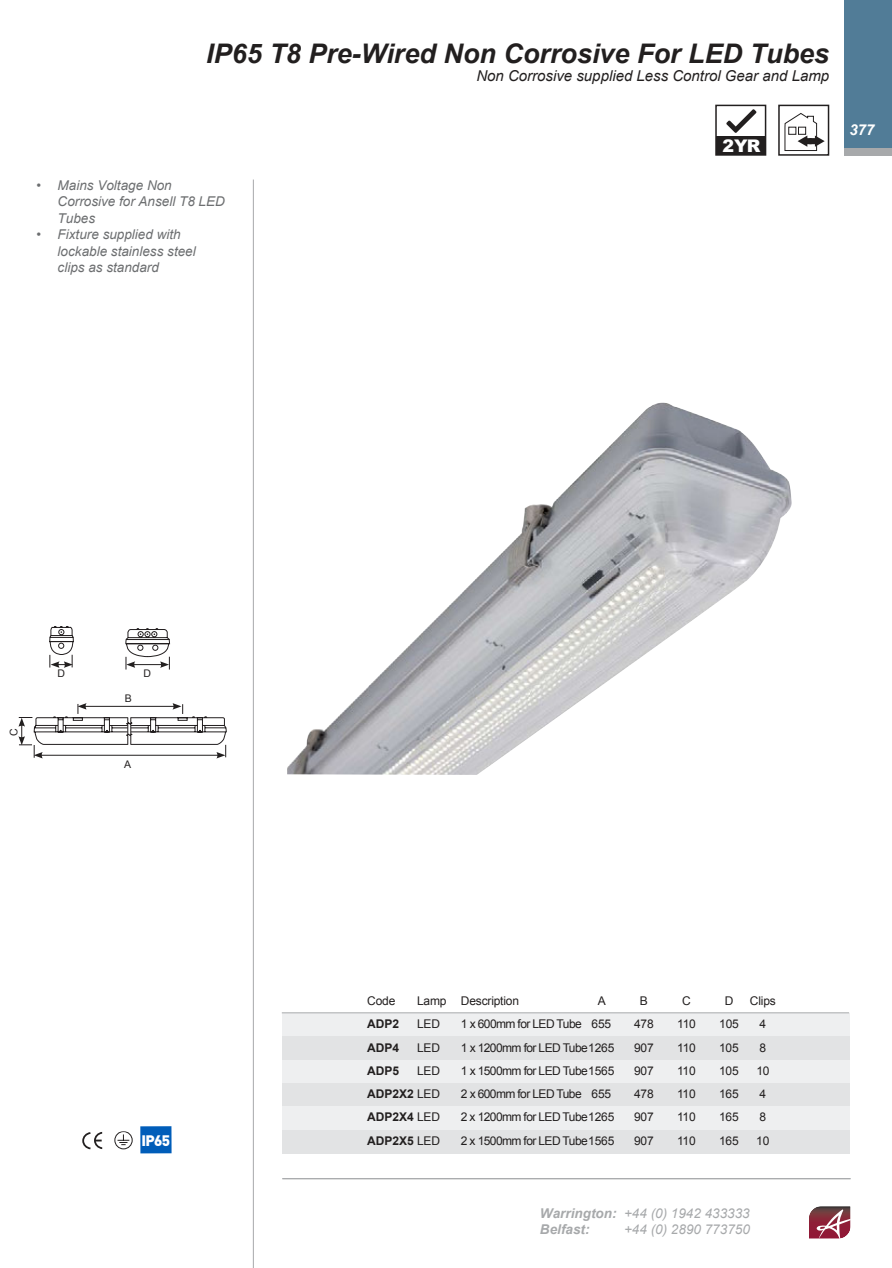
<style>
.page{position:relative;width:892px;height:1268px;background:#fff}
.page>*{position:absolute;margin:0;border:0;box-sizing:border-box;transform-origin:0 0}
.t1{font:italic 700 27px "Arial";color:#221f1f}
.t2{font:900 17.4px "Arial";color:#fff}
.t3{font:italic 15px "Arial";color:#221f1f}
.t4{font:900 15px "DIN";color:#fff}
.t5{font:italic 700 15px "Arial";color:#fff}
.t6{font:italic 13.5px/16.5px "Arial";color:#6c6e70}
.t7{font:italic 700 13.5px/16.2px "Arial";color:#a7a9ab}
.t8{font:italic 13.5px "Arial";color:#a7a9ab}
.t9{font:12px "Arial";letter-spacing:-.05em;color:#221f1f}
.t10{font:700 12px "Arial";color:#221f1f}
.t11{font:12px "Arial";letter-spacing:-.015em;color:#221f1f}
.t12{font:10.5px "Arial";color:#221f1f}
.s1{font-weight:400}
</style>
<div class="page">
<img style="left:809px;top:1206px;width:41px;height:32px">
<hr style="left:282px;top:1178px;width:568px;height:1px;background:#a7a9ab">
<svg style="left:816px;top:1209px;width:34px;height:29px"></svg>
<hr style="left:253px;top:180px;width:1px;height:1088px;background:#a7a9ab">
<div style="left:282px;top:1013px;width:567px;height:23px;background:#eeeff0"></div>
<div style="left:282px;top:1036px;width:567px;height:24px;background:#e2e3e4"></div>
<div style="left:282px;top:1060px;width:567px;height:23px;background:#eeeff0"></div>
<div style="left:282px;top:1083px;width:567px;height:23px;background:#e2e3e4"></div>
<div style="left:282px;top:1130px;width:567px;height:23px;background:#e2e3e4"></div>
<div style="left:282px;top:1106px;width:567px;height:24px;background:#eeeff0"></div>
<hr style="left:282px;top:1012px;width:567px;height:1px;background:#a7a9ab">
<svg style="left:49px;top:626px;width:121px;height:43px"></svg>
<svg style="left:18px;top:703px;width:209px;height:55px"></svg>
<img style="left:287px;top:402px;width:505px;height:373px">
<div style="left:716px;top:137px;width:49px;height:18px;background:#221f1f"></div>
<svg style="left:726px;top:109px;width:30px;height:24px"></svg>
<div style="left:715px;top:105px;width:51px;height:51px;border:2px solid #221f1f"></div>
<svg style="left:784px;top:113px;width:40px;height:38px"></svg>
<div style="left:778px;top:105px;width:51px;height:51px;border:2px solid #221f1f"></div>
<svg style="left:83px;top:1132px;width:19px;height:18px"></svg>
<svg style="left:114px;top:1131px;width:19px;height:19px"></svg>
<div style="left:140px;top:1126px;width:31px;height:27px;background:#005db9"></div>
<div style="left:844px;top:148px;width:47px;height:8px;background:#a7a9ab"></div>
<div style="left:844px;top:0;width:47px;height:148px;background:#517c97"></div>
<h1 class="t1" style="left:206px;top:44px;width:624px">IP65 T8 Pre-Wired Non Corrosive For LED Tubes</h1>
<p class="t3" style="left:476px;top:71px;width:354px">Non Corrosive supplied Less Control Gear and Lamp</p>
<p class="t6" style="left:58px;top:178px;width:169px;text-indent:-21px">• Mains Voltage Non<br>Corrosive for Ansell T8 LED<br>Tubes</p>
<p class="t6" style="left:58px;top:228px;width:140px;text-indent:-21px">• Fixture supplied with lockable stainless steel clips as standard</p>
<h2 class="t2" style="left:722px;top:136px;width:40px">2YR</h2>
<p class="t5" style="left:849px;top:124px;width:27px">377</p>
<p class="t12" style="left:10px;top:735px;width:9px;rotate:-90deg">C</p>
<p class="t12" style="left:58px;top:669px;width:9px">D</p>
<p class="t12" style="left:143px;top:669px;width:9px">D</p>
<p class="t12" style="left:125px;top:694px;width:9px">B</p>
<p class="t12" style="left:124px;top:760px;width:9px">A</p>
<p class="t4" style="left:141px;top:1132px;width:30px">IP65</p>
<p class="t9" style="left:367px;top:996px;width:30px">Code</p>
<p class="t11" style="left:417px;top:996px;width:103px">Lamp Description</p>
<p class="t9" style="left:597px;top:996px;width:10px">A</p>
<p class="t9" style="left:640px;top:996px;width:10px">B</p>
<p class="t9" style="left:682px;top:996px;width:10px">C</p>
<p class="t9" style="left:724px;top:996px;width:10px">D</p>
<p class="t9" style="left:750px;top:996px;width:27px">Clips</p>
<p class="t10" style="left:367px;top:1019px;width:34px">ADP2</p>
<p class="t9" style="left:417px;top:1019px;width:24px">LED</p>
<p class="t9" style="left:461px;top:1019px;width:152px">1 x 600mm for LED Tube 655</p>
<p class="t9" style="left:634px;top:1019px;width:21px">478</p>
<p class="t9" style="left:677px;top:1019px;width:20px">110</p>
<p class="t9" style="left:719px;top:1019px;width:21px">105</p>
<p class="t9" style="left:759px;top:1019px;width:8px">4</p>
<p class="t10" style="left:367px;top:1043px;width:34px">ADP4</p>
<p class="t9" style="left:417px;top:1042px;width:24px">LED</p>
<p class="t9" style="left:461px;top:1042px;width:155px">1 x 1200mm for LED Tube 1265</p>
<p class="t9" style="left:634px;top:1042px;width:21px">907</p>
<p class="t9" style="left:677px;top:1042px;width:20px">110</p>
<p class="t9" style="left:719px;top:1042px;width:21px">105</p>
<p class="t9" style="left:759px;top:1042px;width:8px">8</p>
<p class="t10" style="left:367px;top:1066px;width:34px">ADP5</p>
<p class="t9" style="left:417px;top:1066px;width:24px">LED</p>
<p class="t9" style="left:461px;top:1066px;width:155px">1 x 1500mm for LED Tube 1565</p>
<p class="t9" style="left:634px;top:1066px;width:21px">907</p>
<p class="t9" style="left:677px;top:1066px;width:20px">110</p>
<p class="t9" style="left:719px;top:1066px;width:21px">105</p>
<p class="t9" style="left:756px;top:1066px;width:15px">10</p>
<p class="t10" style="left:367px;top:1089px;width:74px">ADP2X2 <span class="s1">LED</span></p>
<p class="t9" style="left:461px;top:1089px;width:152px">2 x 600mm for LED Tube 655</p>
<p class="t9" style="left:634px;top:1089px;width:21px">478</p>
<p class="t9" style="left:677px;top:1089px;width:20px">110</p>
<p class="t9" style="left:719px;top:1089px;width:21px">165</p>
<p class="t9" style="left:759px;top:1089px;width:8px">4</p>
<p class="t10" style="left:367px;top:1112px;width:74px">ADP2X4 <span class="s1">LED</span></p>
<p class="t9" style="left:461px;top:1112px;width:155px">2 x 1200mm for LED Tube 1265</p>
<p class="t9" style="left:634px;top:1112px;width:21px">907</p>
<p class="t9" style="left:677px;top:1112px;width:20px">110</p>
<p class="t9" style="left:719px;top:1112px;width:21px">165</p>
<p class="t9" style="left:759px;top:1112px;width:8px">8</p>
<p class="t10" style="left:367px;top:1136px;width:74px">ADP2X5 <span class="s1">LED</span></p>
<p class="t9" style="left:461px;top:1135px;width:155px">2 x 1500mm for LED Tube 1565</p>
<p class="t9" style="left:634px;top:1135px;width:21px">907</p>
<p class="t9" style="left:677px;top:1135px;width:20px">110</p>
<p class="t9" style="left:719px;top:1135px;width:21px">165</p>
<p class="t9" style="left:756px;top:1135px;width:15px">10</p>
<p class="t7" style="left:540px;top:1206px;width:211px">Warrington: <span class="s1">+44 (0) 1942 433333<br></span>Belfast:</p>
<p class="t8" style="left:624px;top:1224px;width:127px">+44 (0) 2890 773750</p>
</div>
